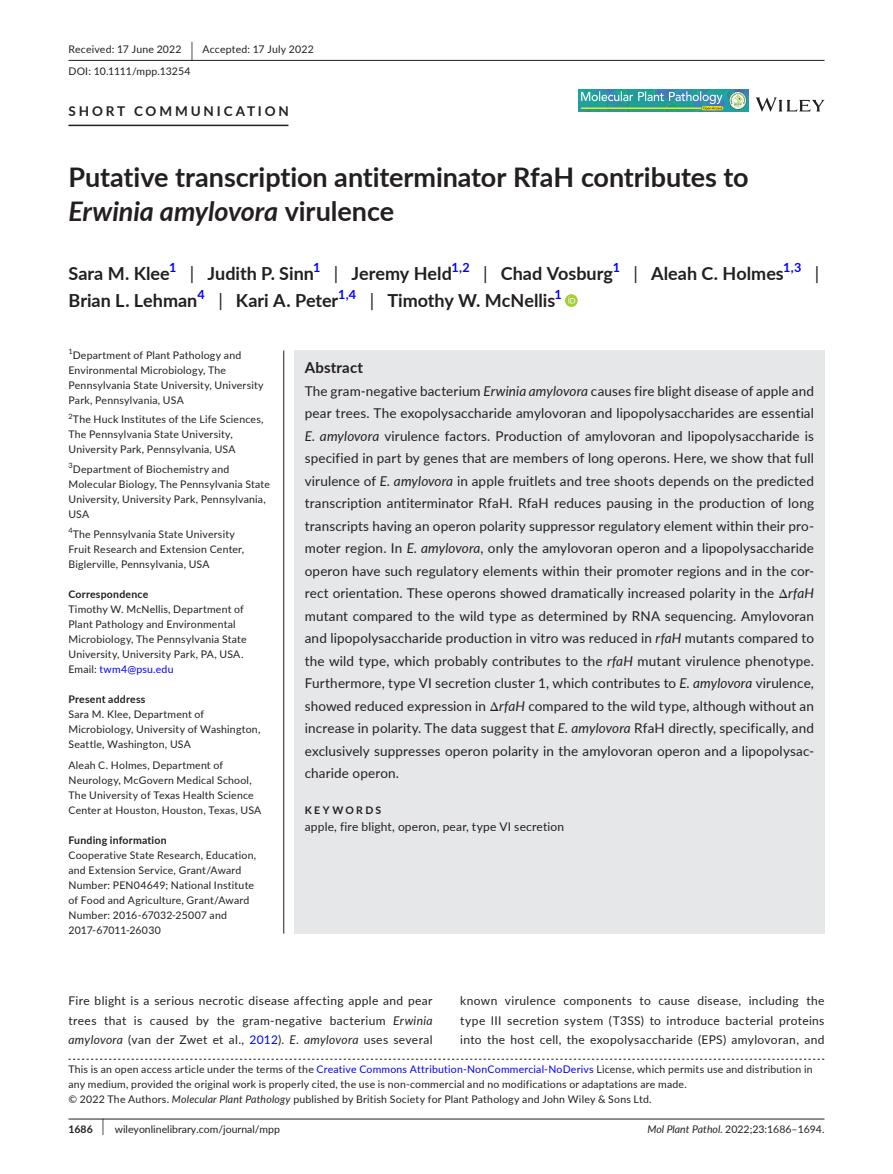
<style>
.page{position:relative;width:893px;height:1174px;background:#fff}
.page>*{position:absolute;margin:0;border:0;box-sizing:border-box;transform-origin:0 0}
.t1{font:700 27px/34.5px "Lato";letter-spacing:-.005em;color:#231f20}
.t2{font:700 18px "Lato";color:#231f20}
.t3{font:18px "Lato";color:#231f20}
.t4{font:700 15px "Lato";letter-spacing:.015em;color:#231f20}
.t5{font:13.5px/22.5px "Lato";letter-spacing:.01em;color:#231f20;text-align:justify}
.t6{font:700 13.5px "Lato";letter-spacing:.215em;color:#231f20}
.t7{font:700 12.6px "Lato";color:#00f}
.t8{font:12px/19.5px "Lato";letter-spacing:.025em;color:#231f20;text-align:justify}
.t9{font:10.5px/15px "Lato";letter-spacing:.02em;color:#231f20}
.t10{font:10.5px "Lato";color:#231f20}
.t11{font:700 10.5px "Lato";letter-spacing:.02em;color:#231f20}
.t12{font:700 10.5px "Lato";letter-spacing:.22em;color:#231f20}
.t13{font:7.35px "Lato";color:#231f20}
.s1{font-size:19.65px}
.s2{font-style:italic}
.s3{font-weight:400}
.s4{color:#00f}
.s5{font-family:"STIX"}
.s6{font-weight:700}
.s7{font-size:17.4px}
</style>
<div class="page">
<hr style="left:68px;top:1118px;width:756px;height:1px;background:#231f20">
<svg style="left:756px;top:97px;width:68px;height:15px"></svg>
<img style="left:578px;top:90px;width:170px;height:22px">
<hr style="left:68px;top:60px;width:756px;height:1px;background:#231f20">
<hr style="left:68px;top:125px;width:220px;height:1px;background:#231f20">
<svg style="left:565px;top:294px;width:13px;height:13px"></svg>
<svg style="left:568px;top:296px;width:7px;height:7px"></svg>
<svg style="left:68px;top:1058px;width:756px;height:1px"></svg>
<hr style="left:283px;top:350px;width:1px;height:583px;background:#231f20">
<div style="left:294px;top:350px;width:530px;height:491px;background:#e6e7e9"></div>
<div style="left:294px;top:840px;width:530px;height:93px;background:#e6e7e9"></div>
<p class="t9" style="left:68px;top:38px;width:247px;line-height:21.8px">Received: 17 June 2022 <span class="s1">|</span> Accepted: 17 July 2022<br>DOI: 10.1111/mpp.13254</p>
<p class="t6" style="left:68px;top:101px;width:222px">SHORT COMMUNICATION</p>
<h1 class="t1" style="left:68px;top:159px;width:682px">Putative transcription antiterminator RfaH contributes to<br><span class="s2">Erwinia amylovora</span> virulence</h1>
<h2 class="t2" style="left:68px;top:260px;width:103px">Sara M. Klee</h2>
<p class="t7" style="left:169px;top:258px;width:9px">1</p>
<h2 class="t2" style="left:190px;top:260px;width:126px"><span class="s3">|</span> Judith P. Sinn</h2>
<p class="t7" style="left:313px;top:258px;width:9px">1</p>
<h2 class="t2" style="left:334px;top:260px;width:120px"><span class="s3">|</span> Jeremy Held</h2>
<p class="t7" style="left:451px;top:258px;width:20px">1,2</p>
<h2 class="t2" style="left:483px;top:260px;width:131px"><span class="s3">|</span> Chad Vosburg</h2>
<p class="t7" style="left:613px;top:258px;width:9px">1</p>
<h2 class="t2" style="left:633px;top:260px;width:152px"><span class="s3">|</span> Aleah C. Holmes</h2>
<p class="t7" style="left:783px;top:258px;width:20px">1,3</p>
<h2 class="t3" style="left:815px;top:260px;width:6px">|</h2>
<h2 class="t2" style="left:68px;top:287px;width:130px">Brian L. Lehman</h2>
<p class="t7" style="left:198px;top:285px;width:9px">4</p>
<h2 class="t2" style="left:218px;top:287px;width:121px"><span class="s3">|</span> Kari A. Peter</h2>
<p class="t7" style="left:338px;top:285px;width:19px">1,4</p>
<h2 class="t2" style="left:370px;top:287px;width:187px"><span class="s3">|</span> Timothy W. McNellis</h2>
<p class="t7" style="left:555px;top:285px;width:9px">1</p>
<p class="t13" style="left:68px;top:346px;width:6px">1</p>
<p class="t9" style="left:68px;top:347px;width:197px;text-indent:4px">Department of Plant Pathology and Environmental Microbiology, The Pennsylvania State University, University Park, Pennsylvania, USA</p>
<p class="t9" style="left:68px;top:412px;width:197px"><sup>2</sup>The Huck Institutes of the Life Sciences,<br>The Pennsylvania State University,<br>University Park, Pennsylvania, USA</p>
<p class="t9" style="left:68px;top:461px;width:203px"><sup>3</sup>Department of Biochemistry and<br>Molecular Biology, The Pennsylvania State<br>University, University Park, Pennsylvania,<br>USA</p>
<p class="t9" style="left:68px;top:526px;width:177px"><sup>4</sup>The Pennsylvania State University<br>Fruit Research and Extension Center,<br>Biglerville, Pennsylvania, USA</p>
<p class="t11" style="left:68px;top:586px;width:81px">Correspondence</p>
<p class="t9" style="left:68px;top:601px;width:180px">Timothy W. McNellis, Department of Plant Pathology and Environmental Microbiology, The Pennsylvania State University, University Park, PA, USA.<br>Email: <span class="s4">twm4@psu.edu</span></p>
<p class="t11" style="left:68px;top:691px;width:78px">Present address</p>
<p class="t9" style="left:68px;top:706px;width:193px">Sara M. Klee, Department of<br>Microbiology, University of Washington,<br>Seattle, Washington, USA</p>
<p class="t9" style="left:68px;top:757px;width:194px">Aleah C. Holmes, Department of Neurology, McGovern Medical School, The University of Texas Health Science Center at Houston, Houston, Texas, USA</p>
<p class="t11" style="left:68px;top:832px;width:100px">Funding information</p>
<p class="t9" style="left:68px;top:847px;width:189px">Cooperative State Research, Education, and Extension Service, Grant/Award Number: PEN04649; National Institute of Food and Agriculture, Grant/Award Number: 2016-67032-25007 and 2017-67011-26030</p>
<h3 class="t4" style="left:305px;top:356px;width:60px">Abstract</h3>
<p class="t5" style="left:305px;top:379px;width:511px">The gram-negative bacterium <span class="s2">Erwinia amylovora</span> causes fire blight disease of apple and pear trees. The exopolysaccharide amylovoran and lipopolysaccharides are essential <span class="s2">E. amylovora</span> virulence factors. Production of amylovoran and lipopolysaccharide is specified in part by genes that are members of long operons. Here, we show that full virulence of <span class="s2">E. amylovora</span> in apple fruitlets and tree shoots depends on the predicted transcription antiterminator RfaH. RfaH reduces pausing in the production of long transcripts having an operon polarity suppressor regulatory element within their pro&shy;moter region. In <span class="s2">E. amylovora</span>, only the amylovoran operon and a lipopolysaccharide operon have such regulatory elements within their promoter regions and in the cor&shy;rect orientation. These operons showed dramatically increased polarity in the <span class="s5">Δ</span><span class="s2">rfaH </span>mutant compared to the wild type as determined by RNA sequencing. Amylovoran and lipopolysaccharide production in vitro was reduced in <span class="s2">rfaH</span> mutants compared to the wild type, which probably contributes to the <span class="s2">rfaH</span> mutant virulence phenotype.<br>Furthermore, type VI secretion cluster 1, which contributes to <span class="s2">E. amylovora</span> virulence, showed reduced expression in <span class="s5">Δ</span><span class="s2">rfaH</span> compared to the wild type, although without an increase in polarity. The data suggest that <span class="s2">E. amylovora</span> RfaH directly, specifically, and exclusively suppresses operon polarity in the amylovoran operon and a lipopolysac&shy;charide operon.</p>
<p class="t12" style="left:305px;top:802px;width:78px">KEYWORDS</p>
<p class="t8" style="left:305px;top:816px;width:261px">apple, fire blight, operon, pear, type VI secretion</p>
<p class="t8" style="left:68px;top:990px;width:366px">Fire blight is a serious necrotic disease affecting apple and pear trees that is caused by the gram-negative bacterium <span class="s2">Erwinia amylovora</span> (van der Zwet et al., <span class="s4">2012</span>). <span class="s2">E. amylovora</span> uses several</p>
<p class="t8" style="left:460px;top:990px;width:366px">known virulence components to cause disease, including the type III secretion system (T3SS) to introduce bacterial proteins into the host cell, the exopolysaccharide (EPS) amylovoran, and</p>
<p class="t9" style="left:68px;top:1061px;width:746px">This is an open access article under the terms of the <span class="s4">Creative Commons Attribution-NonCommercial-NoDerivs</span> License, which permits use and distribution in any medium, provided the original work is properly cited, the use is non-commercial and no modifications or adaptations are made.<br>© 2022 The Authors. <span class="s2">Molecular Plant Pathology</span> published by British Society for Plant Pathology and John Wiley &amp; Sons Ltd.</p>
<p class="t10" style="left:68px;top:1121px;width:213px"><span class="s6">1686</span> <span class="s7">|</span> wileyonlinelibrary.com/journal/mpp</p>
<p class="t10" style="left:647px;top:1121px;width:179px"><span class="s2">Mol Plant Pathol.</span> 2022;23:1686–1694.</p>
</div>
